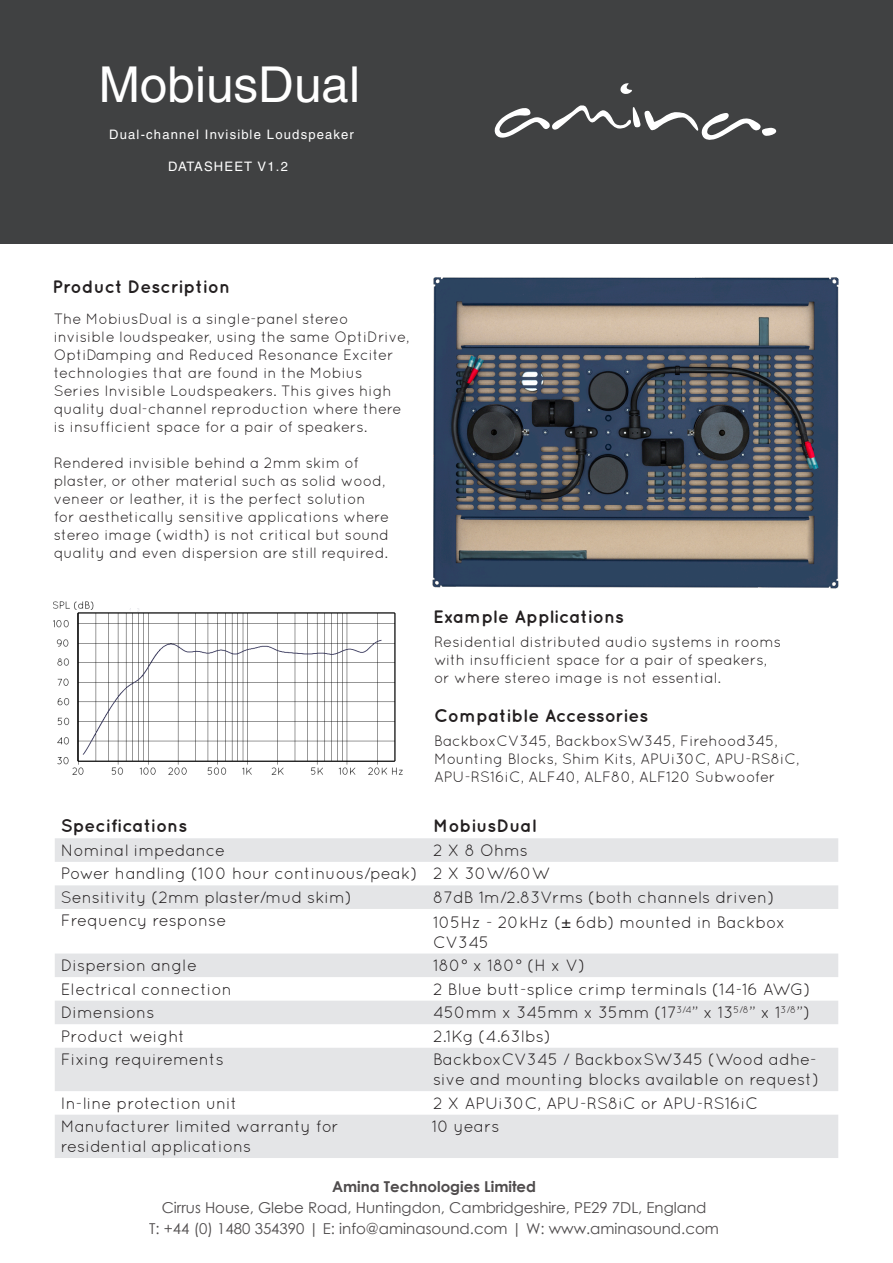
<style>
.page{position:relative;width:893px;height:1263px;background:#fff}
.page>*{position:absolute;margin:0;border:0;box-sizing:border-box;transform-origin:0 0}
.t1{font:49.5px "Helvetica";color:#fff}
.t2{font:700 18px "Quicksand";color:#231f20}
.t3{font:16.5px/19.8px "Quicksand";color:#231f20}
.t4{font:15px/18px "Quicksand";color:#231f20}
.t5{font:15px/21px "Century Gothic";color:#231f20;text-align:center}
.t6{font:700 15px "Century Gothic";color:#231f20}
.t7{font:13.05px "Helvetica";letter-spacing:.09em;color:#fff}
.s1{font-family:"Helvetica"}
</style>
<div class="page">
<div style="left:0;top:0;width:893px;height:243px;background:#404142"></div>
<svg style="left:494px;top:105px;width:283px;height:35px"></svg>
<svg style="left:620px;top:83px;width:12px;height:11px"></svg>
<div style="left:55px;top:838px;width:783px;height:24px;background:#e4e5e7"></div>
<svg style="left:55px;top:885px;width:783px;height:273px;fill:#e4e5e7"></svg>
<img style="left:54px;top:601px;width:349px;height:174px">
<img style="left:432px;top:277px;width:407px;height:312px">
<h1 class="t1" style="left:99px;top:56px;width:263px">MobiusDual</h1>
<p class="t7" style="left:109px;top:127px;width:246px">Dual-channel Invisible Loudspeaker</p>
<p class="t7" style="left:168px;top:159px;width:121px">DATASHEET V1.2</p>
<p class="t2" style="left:53px;top:275px;width:179px">Product Description</p>
<p class="t4" style="left:54px;top:309px;width:357px">The MobiusDual is a single-panel stereo invisible loudspeaker, using the same OptiDrive, OptiDamping and Reduced Resonance Exciter technologies that are found in the Mobius Series Invisible Loudspeakers. This gives high quality dual-channel reproduction where there is insufficient space for a pair of speakers.</p>
<p class="t4" style="left:54px;top:453px;width:337px">Rendered invisible behind a 2mm skim of plaster, or other material such as solid wood, veneer or leather, it is the perfect solution for aesthetically sensitive applications where stereo image (width) is not critical but sound quality and even dispersion are still required.</p>
<p class="t2" style="left:433px;top:606px;width:192px">Example Applications</p>
<p class="t4" style="left:434px;top:632px;width:349px">Residential distributed audio systems in rooms with insufficient space for a pair of speakers, or where stereo image is not essential.</p>
<p class="t2" style="left:434px;top:705px;width:216px">Compatible Accessories</p>
<p class="t4" style="left:434px;top:732px;width:367px">BackboxCV345, BackboxSW345, Firehood345,<br>Mounting Blocks, Shim Kits, APUi30C, APU-RS8iC,<br>APU-RS16iC, ALF40, ALF80, ALF120 Subwoofer</p>
<p class="t2" style="left:61px;top:815px;width:128px">Specifications</p>
<p class="t2" style="left:433px;top:815px;width:105px">MobiusDual</p>
<p class="t3" style="left:61px;top:840px;width:166px">Nominal impedance</p>
<p class="t3" style="left:61px;top:838px;width:491px;line-height:23.5px;text-indent:372px">2 X 8 Ohms<br>Power handling (100 hour continuous/peak) 2 X 30W/60W<br>Sensitivity (2mm plaster/mud skim)</p>
<p class="t3" style="left:433px;top:887px;width:343px">87dB 1m/2.83Vrms (both channels driven)</p>
<p class="t3" style="left:61px;top:911px;width:167px">Frequency response</p>
<p class="t3" style="left:433px;top:912px;width:354px">105Hz - 20kHz (<span class="s1">±</span> 6db) mounted in Backbox<br>CV345</p>
<p class="t3" style="left:61px;top:955px;width:138px">Dispersion angle</p>
<p class="t3" style="left:433px;top:955px;width:153px">180° x 180° (H x V)</p>
<p class="t3" style="left:61px;top:979px;width:173px">Electrical connection</p>
<p class="t3" style="left:433px;top:979px;width:379px">2 Blue butt-splice crimp terminals (14-16 AWG)</p>
<p class="t3" style="left:61px;top:1002px;width:95px">Dimensions</p>
<p class="t3" style="left:433px;top:1002px;width:378px">450mm x 345mm x 35mm (17<sup>3/4</sup>” x 13<sup>5/8</sup>” x 1<sup>3/8</sup>”)</p>
<p class="t3" style="left:61px;top:1026px;width:126px">Product weight</p>
<p class="t3" style="left:433px;top:1026px;width:119px">2.1Kg (4.63lbs)</p>
<p class="t3" style="left:61px;top:1049px;width:165px">Fixing requirements</p>
<p class="t3" style="left:433px;top:1049px;width:387px">BackboxCV345 / BackboxSW345 (Wood adhe&shy;sive and mounting blocks available on request)</p>
<p class="t3" style="left:61px;top:1093px;width:178px">In-line protection unit</p>
<p class="t3" style="left:433px;top:1093px;width:327px">2 X APUi30C, APU-RS8iC or APU-RS16iC</p>
<p class="t3" style="left:61px;top:1116px;width:280px">Manufacturer limited warranty for residential applications</p>
<p class="t3" style="left:432px;top:1116px;width:69px">10 years</p>
<p class="t6" style="left:332px;top:1175px;width:205px">Amina Technologies Limited</p>
<p class="t5" style="left:149px;top:1197px;width:571px">Cirrus House, Glebe Road, Huntingdon, Cambridgeshire, PE29 7DL, England<br>T: +44 (0) 1480 354390 | E: info@aminasound.com | W: www.aminasound.com</p>
</div>
